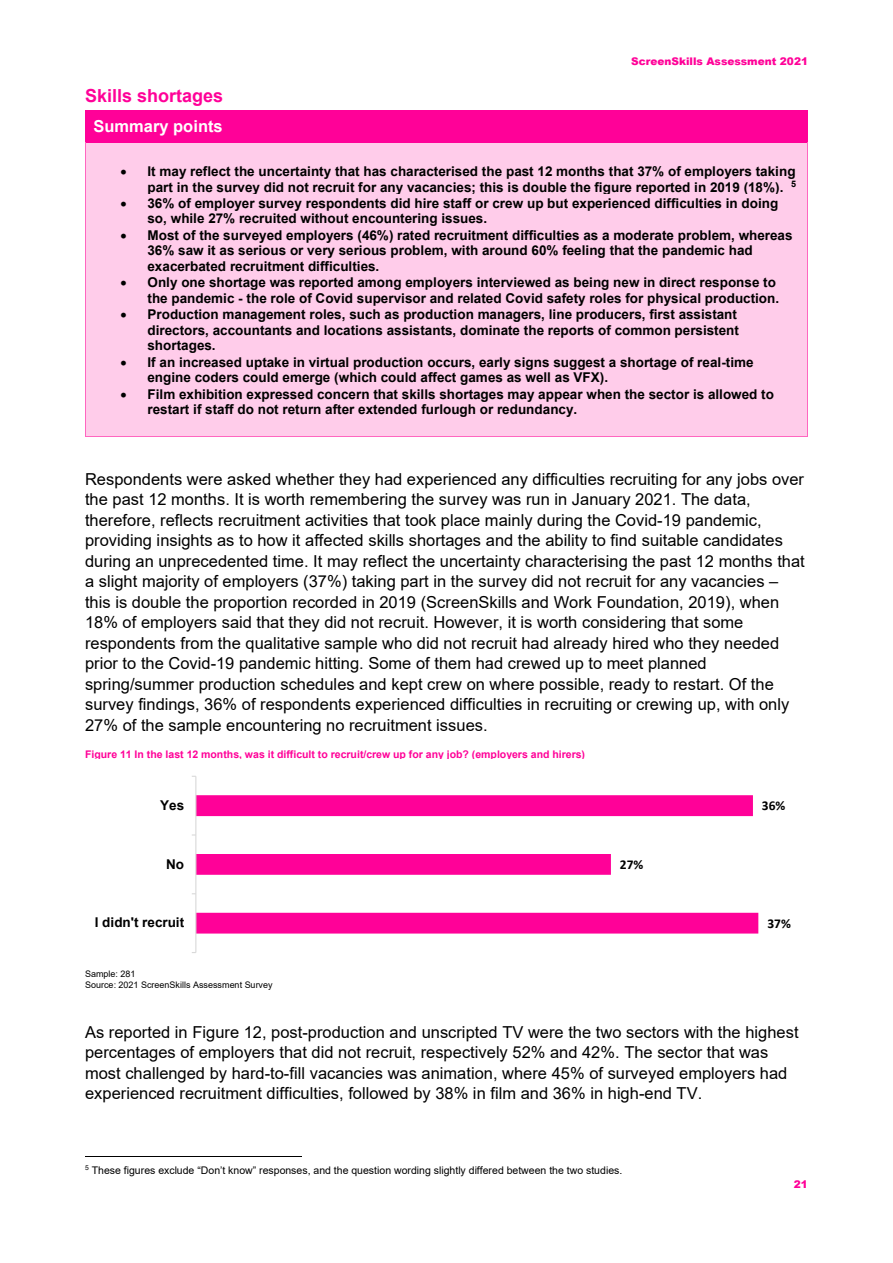
<style>
.page{position:relative;width:893px;height:1263px;background:#fff}
.page>*{position:absolute;margin:0;border:0;box-sizing:border-box;transform-origin:0 0}
.t1{font:700 18px "Arial";color:#ff0198}
.t2{font:16.5px/20.4px "Arial";color:#000}
.t3{font:700 16.5px "Arial";color:#fff}
.t4{font:700 13.5px/15.5px "Arial";color:#000}
.t5{font:700 13.5px "Calibri";color:#000}
.t6{font:10.5px "Arial";color:#000}
.t7{font:700 10.5px "Arial";color:#ff0198}
.t8{font:900 10.5px "Arial";color:#ff0198}
.t9{font:9px "Arial";color:#000}
</style>
<div class="page">
<hr style="left:85px;top:1156px;width:216px;height:1px;background:#000">
<svg style="left:196px;top:795px;width:562px;height:138px"></svg>
<hr style="left:195px;top:776px;width:1px;height:176px;background:#d9d9d9">
<div style="left:86px;top:111px;width:721px;height:31px;background:#ff0198"></div>
<hr style="left:86px;top:110px;width:721px;height:1px;background:#ff0198">
<hr style="left:85px;top:111px;width:1px;height:31px;background:#ff0198">
<hr style="left:807px;top:111px;width:1px;height:31px;background:#ff0198">
<div style="left:86px;top:142px;width:721px;height:294px;background:#ffccea"></div>
<hr style="left:86px;top:142px;width:721px;height:1px;background:#ff0198">
<hr style="left:85px;top:142px;width:1px;height:294px;background:#ff66c0">
<hr style="left:86px;top:436px;width:721px;height:1px;background:#ff66c0">
<hr style="left:807px;top:142px;width:1px;height:294px;background:#ff66c0">
<h2 class="t1" style="left:85px;top:83px;width:139px">Skills shortages</h2>
<p class="t8" style="left:631px;top:53px;width:178px">ScreenSkills Assessment 2021</p>
<p class="t3" style="left:94px;top:115px;width:131px">Summary points</p>
<p class="t4" style="left:121px;top:164px;width:677px;text-align:right">• It may reflect the uncertainty that has characterised the past 12 months that 37% of employers taking part in the survey did not recruit for any vacancies; this is double the figure reported in 2019 (18%). <sup>5</sup></p>
<p class="t4" style="left:148px;top:196px;width:632px;text-indent:-27px">• 36% of employer survey respondents did hire staff or crew up but experienced difficulties in doing so, while 27% recruited without encountering issues.</p>
<p class="t4" style="left:148px;top:228px;width:647px;text-indent:-27px">• Most of the surveyed employers (46%) rated recruitment difficulties as a moderate problem, whereas<br>36% saw it as serious or very serious problem, with around 60% feeling that the pandemic had exacerbated recruitment difficulties.</p>
<p class="t4" style="left:121px;top:275px;width:660px;text-align:right">• Only one shortage was reported among employers interviewed as being new in direct response to the pandemic - the role of Covid supervisor and related Covid safety roles for physical production.</p>
<p class="t4" style="left:148px;top:307px;width:593px;text-indent:-27px">• Production management roles, such as production managers, line producers, first assistant directors, accountants and locations assistants, dominate the reports of common persistent shortages.</p>
<p class="t4" style="left:148px;top:355px;width:608px;text-indent:-27px">• If an increased uptake in virtual production occurs, early signs suggest a shortage of real-time engine coders could emerge (which could affect games as well as VFX).</p>
<p class="t4" style="left:148px;top:387px;width:628px;text-indent:-27px">• Film exhibition expressed concern that skills shortages may appear when the sector is allowed to restart if staff do not return after extended furlough or redundancy.</p>
<p class="t2" style="left:85px;top:469px;width:721px">Respondents were asked whether they had experienced any difficulties recruiting for any jobs over the past 12 months. It is worth remembering the survey was run in January 2021. The data, therefore, reflects recruitment activities that took place mainly during the Covid-19 pandemic, providing insights as to how it affected skills shortages and the ability to find suitable candidates during an unprecedented time. It may reflect the uncertainty characterising the past 12 months that a slight majority of employers (37%) taking part in the survey did not recruit for any vacancies – this is double the proportion recorded in 2019 (ScreenSkills and Work Foundation, 2019), when 18% of employers said that they did not recruit. However, it is worth considering that some respondents from the qualitative sample who did not recruit had already hired who they needed prior to the Covid-19 pandemic hitting. Some of them had crewed up to meet planned spring/summer production schedules and kept crew on where possible, ready to restart. Of the survey findings, 36% of respondents experienced difficulties in recruiting or crewing up, with only 27% of the sample encountering no recruitment issues.</p>
<p class="t7" style="left:85px;top:746px;width:502px">Figure 11 In the last 12 months, was it difficult to recruit/crew up for any job? (employers and hirers)</p>
<p class="t4" style="left:160px;top:798px;width:26px">Yes</p>
<p class="t5" style="left:762px;top:796px;width:25px">36%</p>
<p class="t4" style="left:166px;top:856px;width:19px">No</p>
<p class="t5" style="left:620px;top:855px;width:25px">27%</p>
<p class="t4" style="left:95px;top:915px;width:91px">I didn't recruit</p>
<p class="t5" style="left:767px;top:914px;width:25px">37%</p>
<p class="t9" style="left:85px;top:968px;width:52px">Sample: 281</p>
<p class="t9" style="left:85px;top:978px;width:189px">Source: 2021 ScreenSkills Assessment Survey</p>
<p class="t2" style="left:85px;top:1021px;width:715px">As reported in Figure 12, post-production and unscripted TV were the two sectors with the highest percentages of employers that did not recruit, respectively 52% and 42%. The sector that was most challenged by hard-to-fill vacancies was animation, where 45% of surveyed employers had experienced recruitment difficulties, followed by 38% in film and 36% in high-end TV.</p>
<p class="t6" style="left:85px;top:1163px;width:539px"><sup>5</sup> These figures exclude “Don’t know” responses, and the question wording slightly differed between the two studies.</p>
<p class="t8" style="left:794px;top:1176px;width:16px">21</p>
</div>
